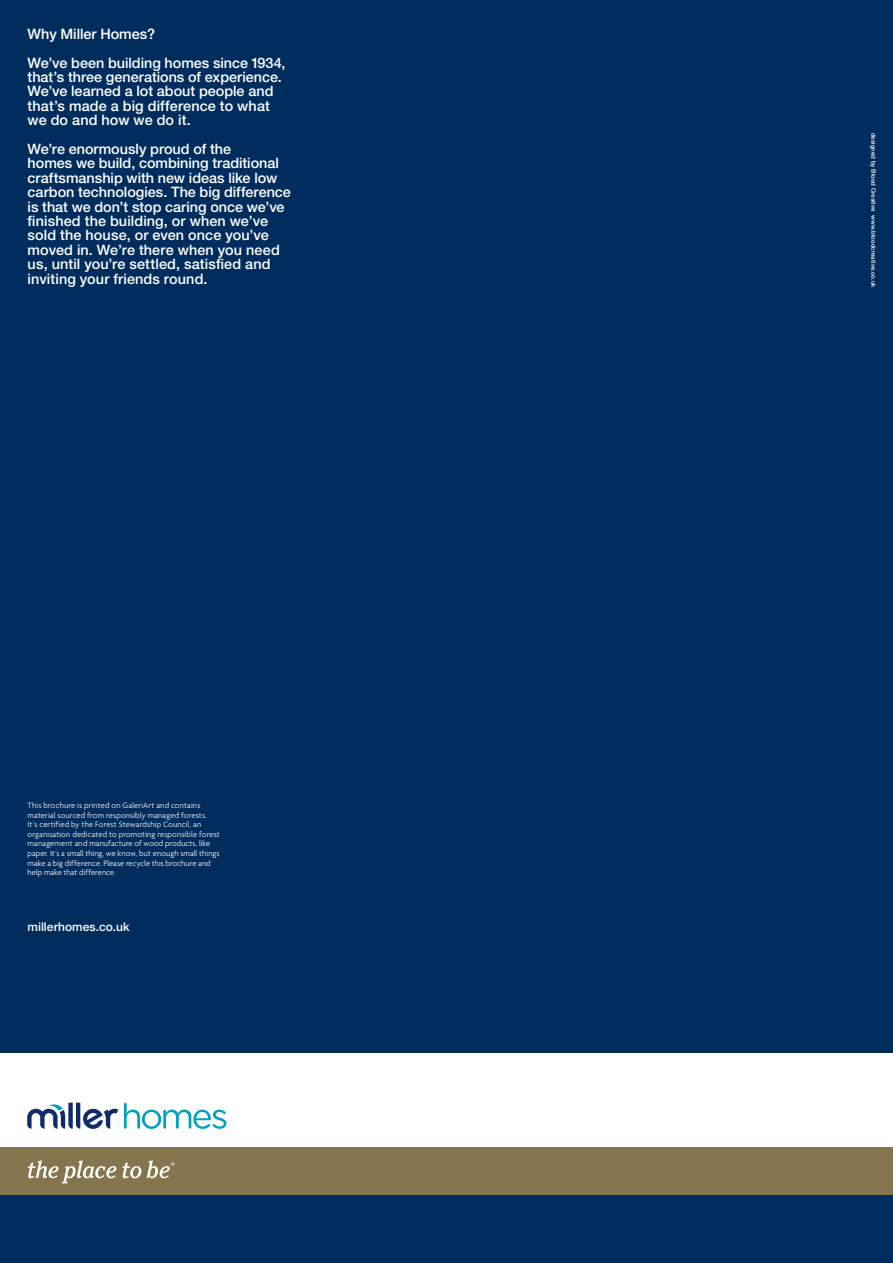
<style>
.page{position:relative;width:893px;height:1263px;background:#002d5d}
.page>*{position:absolute;margin:0;border:0;box-sizing:border-box;transform-origin:0 0}
.t1{font:500 14.4px/14.4px "Helvetica Neue";color:#fff}
.t2{font:500 12px "Helvetica Neue";letter-spacing:.005em;color:#fff}
.t3{font:300 8.4px/9.6px "Agenda";letter-spacing:.015em;color:#fff}
.t4{font:500 6px "Helvetica Neue";letter-spacing:.02em;color:#fff}
</style>
<div class="page">
<div style="left:0;top:1053px;width:893px;height:94px;background:#fff"></div>
<div style="left:0;top:1147px;width:893px;height:48px;background:#85754e"></div>
<svg style="left:27px;top:1103px;width:91px;height:26px"></svg>
<svg style="left:124px;top:1103px;width:102px;height:26px"></svg>
<svg style="left:28px;top:1160px;width:88px;height:23px"></svg>
<svg style="left:122px;top:1160px;width:53px;height:18px"></svg>
<p class="t1" style="left:28px;top:19px;width:259px;line-height:28.8px">Why Miller Homes?<br>We’ve been building homes since 1934,</p>
<p class="t1" style="left:28px;top:70px;width:256px">that’s three generations of experience.<br>We’ve learned a lot about people and that’s made a big difference to what we do and how we do it.</p>
<p class="t1" style="left:28px;top:142px;width:265px">We’re enormously proud of the<br>homes we build, combining traditional craftsmanship with new ideas like low carbon technologies. The big difference is that we don’t stop caring once we’ve finished the building, or when we’ve sold the house, or even once you’ve moved in. We’re there when you need us, until you’re settled, satisfied and inviting your friends round.</p>
<p class="t4" style="left:877px;top:133px;width:156px;rotate:90deg">designed by Blood Creative www.bloodcreative.co.uk</p>
<p class="t3" style="left:28px;top:800px;width:194px">This brochure is printed on GaleriArt and contains material sourced from responsibly managed forests.<br>It’s certified by the Forest Stewardship Council, an organisation dedicated to promoting responsible forest management and manufacture of wood products, like paper. It’s a small thing, we know, but enough small things make a big difference. Please recycle this brochure and help make that difference.</p>
<p class="t2" style="left:28px;top:920px;width:103px">millerhomes.co.uk</p>
</div>
